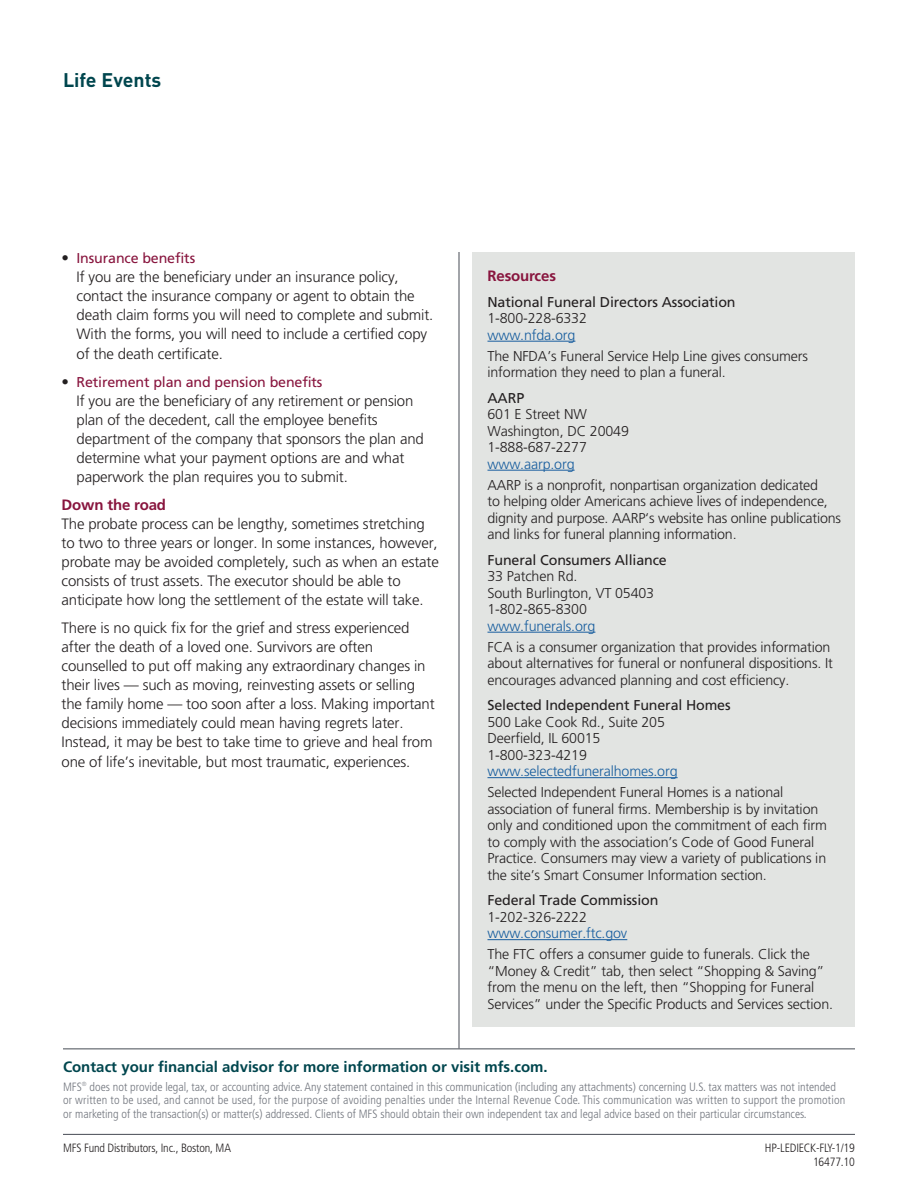
<style>
.page{position:relative;width:918px;height:1188px;background:#fff}
.page>*{position:absolute;margin:0;border:0;box-sizing:border-box;transform-origin:0 0}
.t1{font:700 19.5px "DINOT";color:#00464e}
.Body_Text_10_13_wide{font:300 15px/19px "Frutiger LT Std";letter-spacing:-.01em;color:#231f20}
.Body_Bullets_10_13_w{font:300 15px/19px "Frutiger LT Std";letter-spacing:-.01em;color:#231f20}
.t2{font:700 15px "Frutiger LT Std";color:#00464e}
.HP_-_subhead_wide{font:700 15px "Frutiger LT Std";letter-spacing:-.01em;color:#88153e}
.Body_Text_10_13_wide-2{font:300 14.25px/16.5px "Frutiger LT Std";letter-spacing:-.01em;color:#231f20}
.Body_Text_10_13_wide-3{font:14.25px/16.5px "Frutiger LT Std";letter-spacing:-.01em;color:#231f20}
.Body_Bullets_10_13_w-2{font:14.25px "Frutiger LT Std";letter-spacing:-.01em;color:#88153e}
.t3{font:300 condensed 12px/13.5px "Frutiger LT Std";color:#71757d}
.t4{font:300 condensed 12px/13.5px "Frutiger LT Std";letter-spacing:-.015em;color:#231f20;text-align:right}
.s1{font-weight:300;font-size:15px;color:#231f20}
.s2{font-weight:300}
.s3{font-weight:300;color:#175d9e}
.s4{font-weight:400}
.s5{color:#175d9e}
</style>
<div class="page">
<hr style="left:459px;top:252px;width:1px;height:796px;background:#464b54">
<hr style="left:63px;top:1134px;width:792px;height:1px;background:#464b54">
<hr style="left:63px;top:1048px;width:792px;height:1px;background:#464b54">
<div style="left:472px;top:252px;width:383px;height:775px;background:#e2e4e2"></div>
<hr style="left:488px;top:341px;width:87px;height:1px;background:#175d9e">
<hr style="left:488px;top:470px;width:87px;height:1px;background:#175d9e">
<hr style="left:488px;top:632px;width:107px;height:1px;background:#175d9e">
<hr style="left:488px;top:777px;width:190px;height:1px;background:#175d9e">
<hr style="left:488px;top:939px;width:139px;height:1px;background:#175d9e">
<h1 class="t1" style="left:63px;top:67px;width:100px">Life Events</h1>
<p class="Body_Bullets_10_13_w-2" style="left:62px;top:250px;width:135px"><span class="s1">•</span> Insurance benefits</p>
<p class="Body_Bullets_10_13_w" style="left:76px;top:268px;width:358px">If you are the beneficiary under an insurance policy, contact the insurance company or agent to obtain the death claim forms you will need to complete and submit.<br>With the forms, you will need to include a certified copy of the death certificate.</p>
<p class="Body_Bullets_10_13_w-2" style="left:62px;top:373px;width:263px"><span class="s1">•</span> Retirement plan and pension benefits</p>
<p class="Body_Bullets_10_13_w" style="left:76px;top:391px;width:349px">If you are the beneficiary of any retirement or pension plan of the decedent, call the employee benefits department of the company that sponsors the plan and determine what your payment options are and what paperwork the plan requires you to submit.</p>
<p class="HP_-_subhead_wide" style="left:62px;top:496px;width:106px">Down the road</p>
<p class="Body_Text_10_13_wide" style="left:62px;top:514px;width:379px">The probate process can be lengthy, sometimes stretching to two to three years or longer. In some instances, however, probate may be avoided completely, such as when an estate consists of trust assets. The executor should be able to anticipate how long the settlement of the estate will take.</p>
<p class="Body_Text_10_13_wide" style="left:62px;top:619px;width:375px">There is no quick fix for the grief and stress experienced after the death of a loved one. Survivors are often counselled to put off making any extraordinary changes in their lives — such as moving, reinvesting assets or selling the family home — too soon after a loss. Making important decisions immediately could mean having regrets later.<br>Instead, it may be best to take time to grieve and heal from one of life’s inevitable, but most traumatic, experiences.</p>
<p class="HP_-_subhead_wide" style="left:488px;top:267px;width:70px">Resources</p>
<p class="Body_Text_10_13_wide-3" style="left:488px;top:294px;width:250px">National Funeral Directors Association<br><span class="s2">1-800-228-6332<br></span><span class="s3">www.nfda.org</span></p>
<p class="Body_Text_10_13_wide-2" style="left:488px;top:348px;width:322px">The NFDA’s Funeral Service Help Line gives consumers information they need to plan a funeral.</p>
<p class="Body_Text_10_13_wide-2" style="left:488px;top:390px;width:143px"><span class="s4">AARP<br></span>601 E Street NW<br>Washington, DC 20049<br>1-888-687-2277 <span class="s5">www.aarp.org</span></p>
<p class="Body_Text_10_13_wide-2" style="left:488px;top:477px;width:355px">AARP is a nonprofit, nonpartisan organization dedicated<br>to helping older Americans achieve lives of independence, dignity and purpose. AARP‘s website has online publications and links for funeral planning information.</p>
<p class="Body_Text_10_13_wide-2" style="left:488px;top:552px;width:181px"><span class="s4">Funeral Consumers Alliance<br></span>33 Patchen Rd.<br>South Burlington, VT 05403<br>1-802-865-8300 <span class="s5">www.funerals.org</span></p>
<p class="Body_Text_10_13_wide-2" style="left:488px;top:639px;width:347px">FCA is a consumer organization that provides information about alternatives for funeral or nonfuneral dispositions. It encourages advanced planning and cost efficiency.</p>
<p class="Body_Text_10_13_wide-2" style="left:488px;top:697px;width:245px"><span class="s4">Selected Independent Funeral Homes<br></span>500 Lake Cook Rd., Suite 205<br>Deerfield, IL 60015<br>1-800-323-4219 <span class="s5">www.selectedfuneralhomes.org</span></p>
<p class="Body_Text_10_13_wide-2" style="left:488px;top:784px;width:341px">Selected Independent Funeral Homes is a national association of funeral firms. Membership is by invitation only and conditioned upon the commitment of each firm to comply with the association’s Code of Good Funeral Practice. Consumers may view a variety of publications in the site’s Smart Consumer Information section.</p>
<p class="Body_Text_10_13_wide-3" style="left:488px;top:892px;width:172px">Federal Trade Commission<br><span class="s2">1-202-326-2222 </span><span class="s3">www.consumer.ftc.gov</span></p>
<p class="Body_Text_10_13_wide-2" style="left:488px;top:946px;width:347px">The FTC offers a consumer guide to funerals. Click the “Money &amp; Credit” tab, then select “Shopping &amp; Saving” from the menu on the left, then “Shopping for Funeral Services” under the Specific Products and Services section.</p>
<p class="t2" style="left:63px;top:1058px;width:486px">Contact your financial advisor for more information or visit mfs.com.</p>
<p class="t3" style="left:63px;top:1080px;width:784px">MFS<sup>®</sup> does not provide legal, tax, or accounting advice. Any statement contained in this communication (including any attachments) concerning U.S. tax matters was not intended or written to be used, and cannot be used, for the purpose of avoiding penalties under the Internal Revenue Code. This communication was written to support the promotion or marketing of the transaction(s) or matter(s) addressed. Clients of MFS should obtain their own independent tax and legal advice based on their particular circumstances.</p>
<p class="t4" style="left:63px;top:1141px;width:170px">MFS Fund Distributors, Inc., Boston, MA</p>
<p class="t4" style="left:765px;top:1141px;width:92px">HP-LEDIECK-FLY-1/19<br>16477.10</p>
</div>
